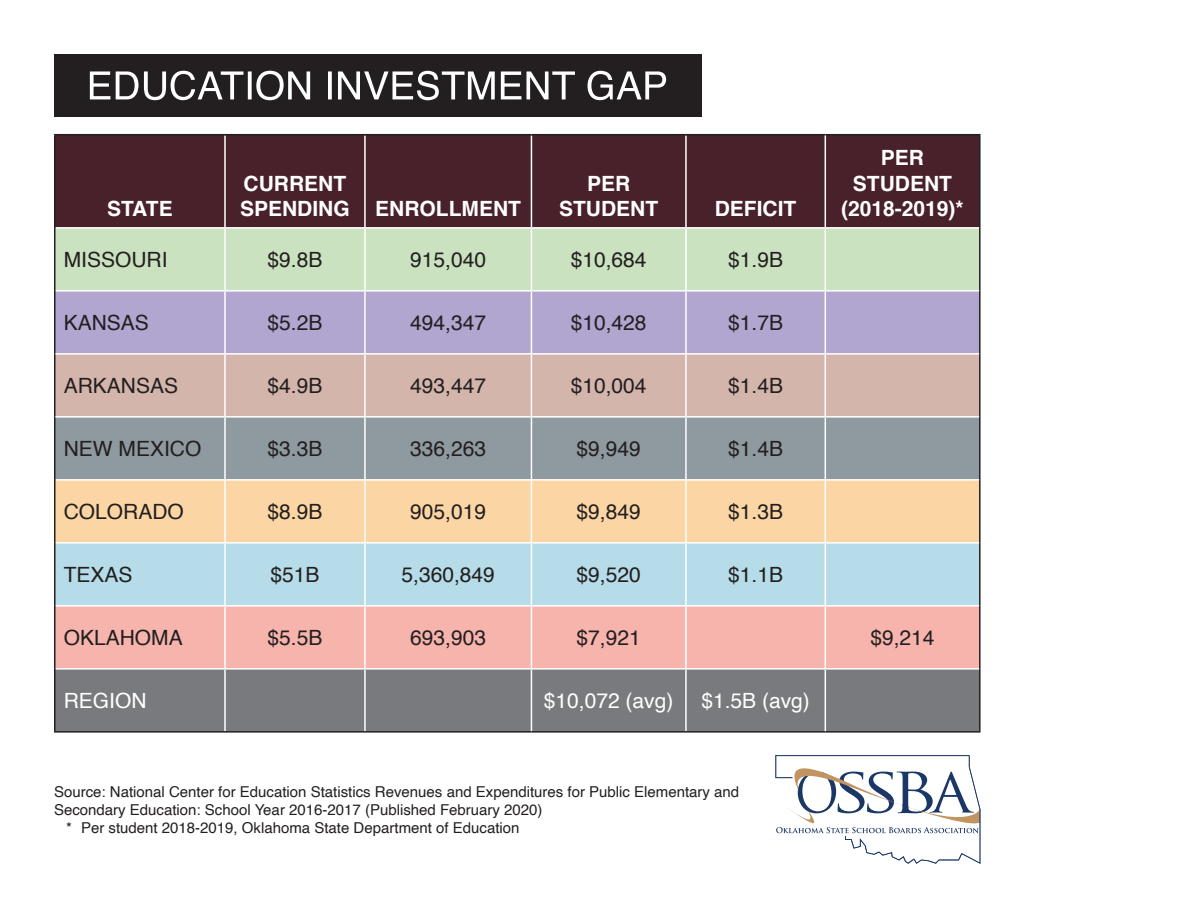
<style>
.page{position:relative;width:1188px;height:918px;background:#fff}
.page>*{position:absolute;margin:0;border:0;box-sizing:border-box;transform-origin:0 0}
.t1{font:21px "Helvetica";color:#231f20}
.t2{font:700 21px/25.2px "Helvetica";color:#fff;text-align:center}
.t3{font:21px "Helvetica";color:#fff}
.t4{font:15px/18px "Helvetica";color:#231f20}
</style>
<div class="page">
<div style="left:56px;top:135px;width:923px;height:92px;background:#48212a"></div>
<div style="left:56px;top:229px;width:923px;height:61px;background:#cae2bf"></div>
<div style="left:56px;top:292px;width:923px;height:61px;background:#b0a6d0"></div>
<div style="left:56px;top:355px;width:923px;height:61px;background:#d3b5ab"></div>
<div style="left:56px;top:418px;width:923px;height:61px;background:#8e9a9f"></div>
<div style="left:56px;top:481px;width:923px;height:61px;background:#fbd6a4"></div>
<div style="left:56px;top:544px;width:923px;height:61px;background:#b5dce8"></div>
<div style="left:56px;top:607px;width:923px;height:61px;background:#f6b4ac"></div>
<div style="left:56px;top:670px;width:923px;height:61px;background:#787a7d"></div>
<hr style="left:224px;top:135px;width:2px;height:92px;background:#fff">
<hr style="left:364px;top:135px;width:2px;height:92px;background:#fff">
<hr style="left:531px;top:135px;width:1px;height:92px;background:#fff">
<hr style="left:685px;top:135px;width:2px;height:92px;background:#fff">
<hr style="left:224px;top:229px;width:2px;height:61px;background:#fff">
<hr style="left:364px;top:229px;width:2px;height:61px;background:#fff">
<hr style="left:531px;top:229px;width:1px;height:61px;background:#fff">
<hr style="left:685px;top:229px;width:2px;height:61px;background:#fff">
<hr style="left:224px;top:292px;width:2px;height:61px;background:#fff">
<hr style="left:364px;top:292px;width:2px;height:61px;background:#fff">
<hr style="left:531px;top:292px;width:1px;height:61px;background:#fff">
<hr style="left:685px;top:292px;width:2px;height:61px;background:#fff">
<hr style="left:224px;top:418px;width:2px;height:61px;background:#fff">
<hr style="left:364px;top:418px;width:2px;height:61px;background:#fff">
<hr style="left:531px;top:418px;width:1px;height:61px;background:#fff">
<hr style="left:685px;top:418px;width:2px;height:61px;background:#fff">
<hr style="left:224px;top:481px;width:2px;height:61px;background:#fff">
<hr style="left:364px;top:481px;width:2px;height:61px;background:#fff">
<hr style="left:531px;top:481px;width:1px;height:61px;background:#fff">
<hr style="left:685px;top:481px;width:2px;height:61px;background:#fff">
<hr style="left:224px;top:544px;width:2px;height:61px;background:#fff">
<hr style="left:364px;top:544px;width:2px;height:61px;background:#fff">
<hr style="left:531px;top:544px;width:1px;height:61px;background:#fff">
<hr style="left:685px;top:544px;width:2px;height:61px;background:#fff">
<hr style="left:224px;top:607px;width:2px;height:61px;background:#fff">
<hr style="left:364px;top:607px;width:2px;height:61px;background:#fff">
<hr style="left:531px;top:607px;width:1px;height:61px;background:#fff">
<hr style="left:685px;top:607px;width:2px;height:61px;background:#fff">
<hr style="left:224px;top:670px;width:2px;height:61px;background:#fff">
<hr style="left:364px;top:670px;width:2px;height:61px;background:#fff">
<hr style="left:531px;top:670px;width:1px;height:61px;background:#fff">
<hr style="left:685px;top:670px;width:2px;height:61px;background:#fff">
<hr style="left:54px;top:134px;width:171px;height:1px;background:#231f20">
<hr style="left:54px;top:135px;width:2px;height:93px;background:#231f20">
<hr style="left:225px;top:134px;width:140px;height:1px;background:#231f20">
<hr style="left:365px;top:134px;width:166px;height:1px;background:#231f20">
<hr style="left:531px;top:134px;width:155px;height:1px;background:#231f20">
<hr style="left:686px;top:134px;width:139px;height:1px;background:#231f20">
<hr style="left:54px;top:228px;width:2px;height:63px;background:#231f20">
<hr style="left:54px;top:291px;width:2px;height:63px;background:#231f20">
<hr style="left:54px;top:417px;width:2px;height:63px;background:#231f20">
<hr style="left:54px;top:480px;width:2px;height:63px;background:#231f20">
<hr style="left:54px;top:543px;width:2px;height:63px;background:#231f20">
<hr style="left:54px;top:606px;width:2px;height:63px;background:#231f20">
<hr style="left:54px;top:669px;width:2px;height:62px;background:#231f20">
<hr style="left:54px;top:731px;width:171px;height:2px;background:#231f20">
<hr style="left:225px;top:731px;width:140px;height:2px;background:#231f20">
<hr style="left:365px;top:731px;width:166px;height:2px;background:#231f20">
<hr style="left:531px;top:731px;width:155px;height:2px;background:#231f20">
<hr style="left:686px;top:731px;width:139px;height:2px;background:#231f20">
<hr style="left:54px;top:354px;width:2px;height:63px;background:#231f20">
<hr style="left:224px;top:355px;width:2px;height:61px;background:#fff">
<hr style="left:364px;top:355px;width:2px;height:61px;background:#fff">
<hr style="left:531px;top:355px;width:1px;height:61px;background:#fff">
<hr style="left:685px;top:355px;width:2px;height:61px;background:#fff">
<hr style="left:825px;top:134px;width:156px;height:1px;background:#231f20">
<hr style="left:979px;top:135px;width:2px;height:93px;background:#231f20">
<hr style="left:979px;top:228px;width:2px;height:63px;background:#231f20">
<hr style="left:979px;top:291px;width:2px;height:63px;background:#231f20">
<hr style="left:979px;top:354px;width:2px;height:63px;background:#231f20">
<hr style="left:979px;top:417px;width:2px;height:63px;background:#231f20">
<hr style="left:979px;top:480px;width:2px;height:63px;background:#231f20">
<hr style="left:979px;top:543px;width:2px;height:63px;background:#231f20">
<hr style="left:979px;top:606px;width:2px;height:63px;background:#231f20">
<hr style="left:979px;top:669px;width:2px;height:62px;background:#231f20">
<hr style="left:825px;top:731px;width:156px;height:2px;background:#231f20">
<hr style="left:825px;top:135px;width:1px;height:92px;background:#fff">
<hr style="left:825px;top:229px;width:1px;height:61px;background:#fff">
<hr style="left:825px;top:292px;width:1px;height:61px;background:#fff">
<hr style="left:825px;top:355px;width:1px;height:61px;background:#fff">
<hr style="left:825px;top:418px;width:1px;height:61px;background:#fff">
<hr style="left:825px;top:481px;width:1px;height:61px;background:#fff">
<hr style="left:825px;top:544px;width:1px;height:61px;background:#fff">
<hr style="left:825px;top:607px;width:1px;height:61px;background:#fff">
<hr style="left:825px;top:670px;width:1px;height:61px;background:#fff">
<div style="left:54px;top:54px;width:648px;height:63px;background:#231f20"></div>
<svg style="left:90px;top:71px;width:576px;height:29px"></svg>
<svg style="left:775px;top:755px;width:206px;height:109px"></svg>
<p class="t2" style="left:107px;top:196px;width:67px">STATE</p>
<p class="t2" style="left:240px;top:171px;width:111px;text-align:left">CURRENT<br>SPENDING</p>
<p class="t2" style="left:375px;top:196px;width:147px">ENROLLMENT</p>
<p class="t2" style="left:559px;top:171px;width:101px">PER<br>STUDENT</p>
<p class="t2" style="left:715px;top:196px;width:83px">DEFICIT</p>
<p class="t1" style="left:64px;top:244px;width:105px">MISSOURI</p>
<p class="t1" style="left:268px;top:244px;width:56px">$9.8B</p>
<p class="t1" style="left:410px;top:244px;width:77px">915,040</p>
<p class="t1" style="left:571px;top:244px;width:77px">$10,684</p>
<p class="t1" style="left:728px;top:244px;width:56px">$1.9B</p>
<p class="t1" style="left:64px;top:307px;width:87px">KANSAS</p>
<p class="t1" style="left:268px;top:307px;width:56px">$5.2B</p>
<p class="t1" style="left:410px;top:307px;width:77px">494,347</p>
<p class="t1" style="left:571px;top:307px;width:77px">$10,428</p>
<p class="t1" style="left:728px;top:307px;width:56px">$1.7B</p>
<p class="t1" style="left:64px;top:370px;width:116px">ARKANSAS</p>
<p class="t1" style="left:268px;top:370px;width:56px">$4.9B</p>
<p class="t1" style="left:410px;top:370px;width:77px">493,447</p>
<p class="t1" style="left:571px;top:370px;width:77px">$10,004</p>
<p class="t1" style="left:728px;top:370px;width:56px">$1.4B</p>
<p class="t1" style="left:64px;top:433px;width:139px">NEW MEXICO</p>
<p class="t1" style="left:268px;top:433px;width:56px">$3.3B</p>
<p class="t1" style="left:410px;top:433px;width:77px">336,263</p>
<p class="t1" style="left:577px;top:433px;width:66px">$9,949</p>
<p class="t1" style="left:728px;top:433px;width:56px">$1.4B</p>
<p class="t1" style="left:64px;top:496px;width:122px">COLORADO</p>
<p class="t1" style="left:268px;top:496px;width:56px">$8.9B</p>
<p class="t1" style="left:410px;top:496px;width:77px">905,019</p>
<p class="t1" style="left:577px;top:496px;width:66px">$9,849</p>
<p class="t1" style="left:728px;top:496px;width:56px">$1.3B</p>
<p class="t1" style="left:64px;top:559px;width:70px">TEXAS</p>
<p class="t1" style="left:270px;top:559px;width:51px">$51B</p>
<p class="t1" style="left:401px;top:559px;width:95px">5,360,849</p>
<p class="t1" style="left:577px;top:559px;width:66px">$9,520</p>
<p class="t1" style="left:728px;top:559px;width:56px">$1.1B</p>
<p class="t2" style="left:841px;top:146px;width:124px">PER<br>STUDENT (2018-2019)*</p>
<p class="t1" style="left:64px;top:622px;width:121px">OKLAHOMA</p>
<p class="t1" style="left:268px;top:622px;width:56px">$5.5B</p>
<p class="t1" style="left:410px;top:622px;width:77px">693,903</p>
<p class="t1" style="left:577px;top:622px;width:66px">$7,921</p>
<p class="t1" style="left:870px;top:622px;width:66px">$9,214</p>
<p class="t3" style="left:64px;top:685px;width:84px">REGION</p>
<p class="t3" style="left:544px;top:685px;width:131px">$10,072 (avg)</p>
<p class="t3" style="left:701px;top:685px;width:110px">$1.5B (avg)</p>
<p class="t4" style="left:54px;top:783px;width:687px">Source: National Center for Education Statistics Revenues and Expenditures for Public Elementary and<br>Secondary Education: School Year 2016-2017 (Published February 2020)</p>
<p class="t4" style="left:66px;top:819px;width:455px">* Per student 2018-2019, Oklahoma State Department of Education</p>
</div>
